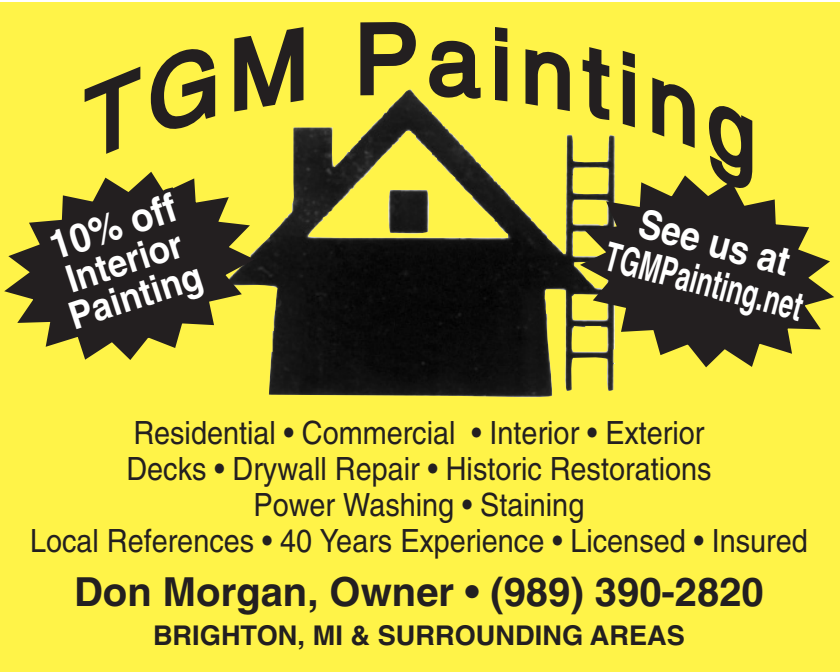
<style>
.page{position:relative;width:840px;height:672px;background:#fff}
.page>*{position:absolute;margin:0;border:0;box-sizing:border-box;transform-origin:0 0}
.t1{font:700 40px "Sans";color:#231f20}
.t2{font:700 40px "Sans";color:#fff;scale:.64 1}
.t3{font:700 40px "Sans";color:#fff;scale:.88 1}
.t4{font:700 40px "Sans";color:#fff;scale:.92 1}
.t5{font:700 38px/36px "Sans";color:#fff;scale:.92 1}
.t6{font:32px/36px "Sans";color:#231f20;text-align:center;scale:.9 1}
.t7{font:700 27.2px "Sans";color:#231f20}
</style>
<div class="page">
<div style="left:0;top:3px;width:839px;height:669px;background:#fff348"></div>
<img style="left:259px;top:89px;width:356px;height:308px">
<svg style="left:576px;top:172px;width:258px;height:198px"></svg>
<svg style="left:4px;top:171px;width:255px;height:155px"></svg>
<svg style="left:43px;top:183px;width:168px;height:177px"></svg>
<div style="left:495px;top:27px;width:12px;height:15px;border:4px solid #231f20"></div>
<div style="left:495px;top:46px;width:12px;height:55px;border:4px solid #231f20"></div>
<svg style="left:84px;top:66px;width:57px;height:88px"></svg>
<svg style="left:150px;top:49px;width:66px;height:80px"></svg>
<svg style="left:234px;top:27px;width:71px;height:93px"></svg>
<svg style="left:358px;top:22px;width:60px;height:75px"></svg>
<svg style="left:427px;top:40px;width:56px;height:61px"></svg>
<svg style="left:497px;top:29px;width:8px;height:70px"></svg>
<svg style="left:524px;top:49px;width:48px;height:64px"></svg>
<svg style="left:581px;top:47px;width:30px;height:75px"></svg>
<svg style="left:622px;top:51px;width:13px;height:77px"></svg>
<svg style="left:652px;top:77px;width:43px;height:71px"></svg>
<svg style="left:707px;top:106px;width:49px;height:87px"></svg>
<p class="t4" style="left:43px;top:223px;width:144px;rotate:-18deg">10% OFF</p>
<p class="t5" style="left:53px;top:265px;width:151px;rotate:-18deg">INTERIOR<br>PAINTING</p>
<p class="t3" style="left:646px;top:199px;width:177px;rotate:15deg">SEE US AT</p>
<p class="t2" style="left:612px;top:231px;width:319px;rotate:15deg">TGMPAINTING.NET</p>
<p class="t6" style="left:30px;top:415px;width:866px">Residential • Commercial • Interior • Exterior<br>Decks • Drywall Repair • Historic Restorations<br>Power Washing • Staining<br>Local References • 40 Years Experience • Licensed • Insured</p>
<p class="t1" style="left:74px;top:567px;width:691px">DON MORGAN, OWNER • (989) 390-2820</p>
<p class="t7" style="left:153px;top:619px;width:283px">BRIGHTON, MI &amp; SURRO</p>
<p class="t7" style="left:476px;top:619px;width:75px">UNDING</p>
<p class="t7" style="left:590px;top:619px;width:94px">AR EAS</p>
</div>
